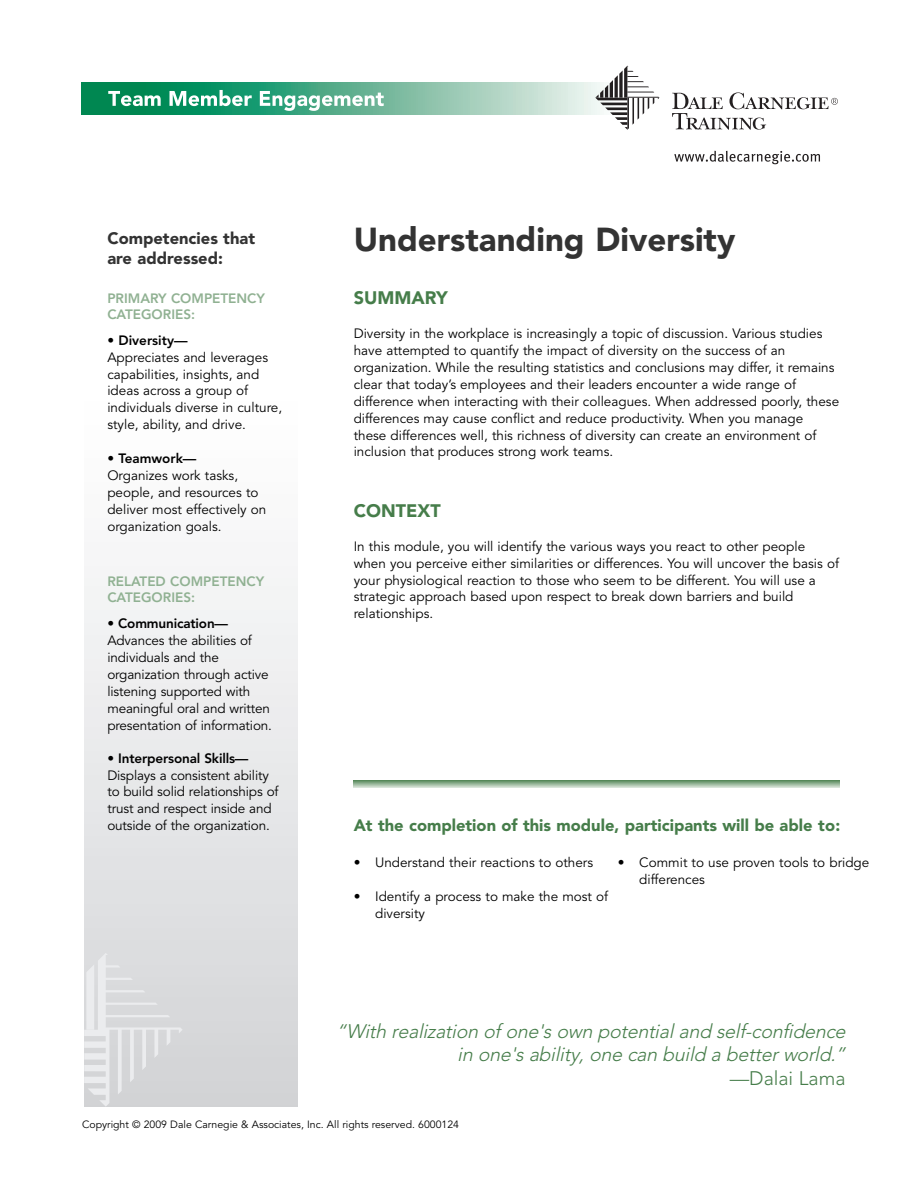
<style>
.page{position:relative;width:918px;height:1188px;background:#fff}
.page>*{position:absolute;margin:0;border:0;box-sizing:border-box;transform-origin:0 0}
.t1{font:900 33px "Avenir LT";color:#333}
.t2{font:italic 300 19.5px/23.4px "Avenir LT";color:#467d4a;text-align:right}
.t3{font:300 19.5px "Avenir LT";color:#467d4a}
.t4{font:900 18px "Avenir LT";color:#467d4a}
.t5{font:900 16.5px "Avenir LT";color:#467d4a}
.t6{font:900 16.5px/19.8px "Avenir LT";color:#333}
.t7{font:13.5px/17px "Avenir LT";color:#000}
.t8{font:800 13.5px "Avenir LT";letter-spacing:-.01em;color:#000}
.t9{font:800 13.5px/16.2px "Avenir LT";color:#90b192}
.t10{font:10.5px "Avenir LT";color:#000}
</style>
<div class="page">
<div style="left:84px;top:83px;width:214px;height:1024px;background:linear-gradient(to bottom,#fff,#d6d7da)"></div>
<svg style="left:81px;top:82px;width:579px;height:32px;background:#6fb99c"></svg>
<svg style="left:108px;top:91px;width:53px;height:15px"></svg>
<svg style="left:170px;top:90px;width:82px;height:16px"></svg>
<svg style="left:260px;top:91px;width:124px;height:20px"></svg>
<svg style="left:595px;top:66px;width:64px;height:64px"></svg>
<svg style="left:672px;top:92px;width:166px;height:38px"></svg>
<svg style="left:674px;top:151px;width:146px;height:13px"></svg>
<svg style="left:84px;top:953px;width:99px;height:154px;background:#dbdcde"></svg>
<svg style="left:354px;top:781px;width:485px;height:7px;background:#a0bca2"></svg>
<p class="t6" style="left:107px;top:228px;width:149px">Competencies that are addressed:</p>
<p class="t9" style="left:107px;top:290px;width:159px">PRIMARY COMPETENCY<br>CATEGORIES:</p>
<p class="t8" style="left:107px;top:332px;width:82px">• Diversity—</p>
<p class="t7" style="left:107px;top:349px;width:176px">Appreciates and leverages capabilities, insights, and ideas across a group of individuals diverse in culture, style, ability, and drive.</p>
<p class="t8" style="left:107px;top:450px;width:91px">• Teamwork—</p>
<p class="t7" style="left:107px;top:467px;width:161px">Organizes work tasks, people, and resources to deliver most effectively on organization goals.</p>
<p class="t9" style="left:107px;top:573px;width:158px">RELATED COMPETENCY<br>CATEGORIES:</p>
<p class="t8" style="left:107px;top:615px;width:122px">• Communication—</p>
<p class="t7" style="left:107px;top:632px;width:166px">Advances the abilities of individuals and the organization through active listening supported with meaningful oral and written presentation of information.</p>
<p class="t8" style="left:107px;top:750px;width:143px">• Interpersonal Skills—</p>
<p class="t7" style="left:107px;top:767px;width:173px">Displays a consistent ability to build solid relationships of trust and respect inside and outside of the organization.</p>
<h1 class="t1" style="left:354px;top:220px;width:383px">Understanding Diversity</h1>
<h3 class="t4" style="left:354px;top:287px;width:95px">SUMMARY</h3>
<p class="t7" style="left:354px;top:325px;width:487px">Diversity in the workplace is increasingly a topic of discussion. Various studies have attempted to quantify the impact of diversity on the success of an organization. While the resulting statistics and conclusions may differ, it remains clear that today’s employees and their leaders encounter a wide range of difference when interacting with their colleagues. When addressed poorly, these differences may cause conflict and reduce productivity. When you manage these differences well, this richness of diversity can create an environment of inclusion that produces strong work teams.</p>
<h3 class="t4" style="left:354px;top:499px;width:88px">CONTEXT</h3>
<p class="t7" style="left:354px;top:538px;width:487px">In this module, you will identify the various ways you react to other people when you perceive either similarities or differences. You will uncover the basis of your physiological reaction to those who seem to be different. You will use a strategic approach based upon respect to break down barriers and build relationships.</p>
<p class="t5" style="left:354px;top:816px;width:488px">At the completion of this module, participants will be able to:</p>
<p class="t7" style="left:354px;top:854px;width:241px">• Understand their reactions to others</p>
<p class="t7" style="left:375px;top:888px;width:235px;text-indent:-21px">• Identify a process to make the most of diversity</p>
<p class="t7" style="left:639px;top:854px;width:232px;text-indent:-21px">• Commit to use proven tools to bridge differences</p>
<h2 class="t2" style="left:336px;top:1020px;width:516px">“With realization of one's own potential and self-confidence in one's ability, one can build a better world.”</h2>
<h2 class="t3" style="left:730px;top:1067px;width:117px">—Dalai Lama</h2>
<p class="t10" style="left:82px;top:1119px;width:378px">Copyright © 2009 Dale Carnegie &amp; Associates, Inc. All rights reserved. 6000124</p>
</div>
